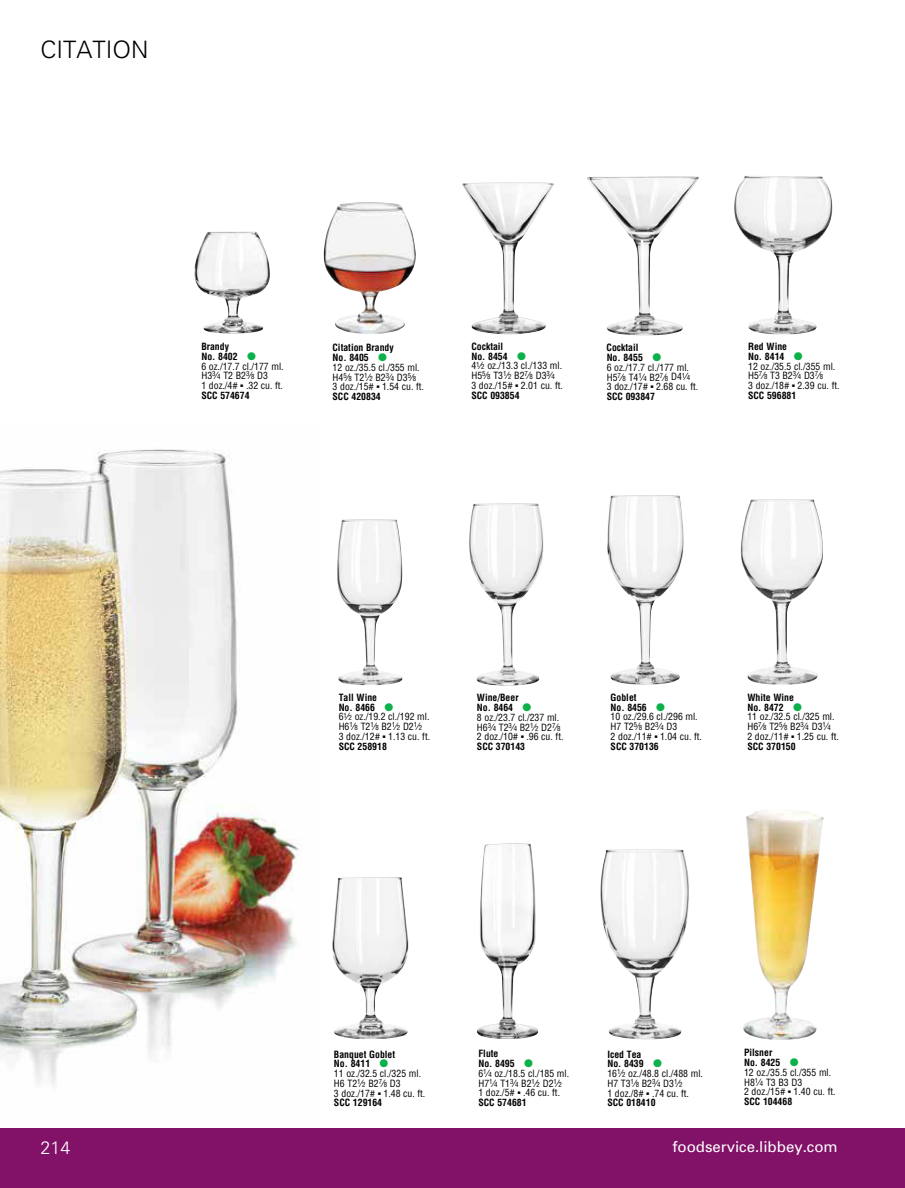
<style>
.page{position:relative;width:905px;height:1188px;background:#fff}
.page>*{position:absolute;margin:0;border:0;box-sizing:border-box;transform-origin:0 0}
.t1{font:300 24px "Univers";color:#000}
.t2{font:300 18px "Univers";color:#fff}
.t3{font:15px "Univers";color:#fff}
.t4{font:9.75px/9.8px "Food Service Roman";color:#000}
.t5{font:9.75px "Food Service Symbols";color:#000}
.t6{font:9.75px "Food Service Symbols";color:#0db14b}
.s1{font-size:6.9px}
.s2{font-family:"Helvetica"}
.s3{font-family:"Universal Newswith Comm Pi"}
.s4{color:#0db14b}
</style>
<div class="page">
<img style="left:0;top:449px;width:318px;height:680px">
<div style="left:0;top:1129px;width:904px;height:59px;background:#821168"></div>
<img style="left:194px;top:231px;width:76px;height:103px">
<img style="left:607px;top:495px;width:77px;height:190px">
<img style="left:332px;top:877px;width:77px;height:162px">
<img style="left:600px;top:849px;width:89px;height:191px">
<img style="left:462px;top:182px;width:92px;height:153px">
<img style="left:587px;top:176px;width:112px;height:160px">
<img style="left:337px;top:519px;width:66px;height:166px">
<img style="left:469px;top:503px;width:75px;height:183px">
<img style="left:477px;top:843px;width:62px;height:196px">
<img style="left:743px;top:811px;width:80px;height:229px">
<img style="left:740px;top:499px;width:83px;height:186px">
<img style="left:734px;top:176px;width:99px;height:159px">
<img style="left:323px;top:202px;width:92px;height:132px">
<h1 class="t1" style="left:40px;top:35px;width:110px">CITATION</h1>
<p class="t5" style="left:215px;top:341px;width:6px">■</p>
<p class="t6" style="left:247px;top:350px;width:10px">•</p>
<p class="t4" style="left:201px;top:361px;width:84px">6 oz./17.7 cl./177 ml.<br>H3<sup>3</sup>⁄<span class="s1">4</span> T2 B2<sup>3</sup>⁄<span class="s1">8</span> D3<br>1 doz./4<span class="s2">#</span> <span class="s3">▪</span> .32 cu. ft.</p>
<p class="t5" style="left:341px;top:342px;width:24px">▼ ▼□■</p>
<p class="t5" style="left:380px;top:342px;width:6px">■</p>
<p class="t6" style="left:378px;top:352px;width:10px">•</p>
<p class="t4" style="left:332px;top:362px;width:93px">12 oz./35.5 cl./355 ml.<br>H4<sup>5</sup>⁄<span class="s1">8</span> T2<sup>1</sup>⁄<span class="s1">2</span> B2<sup>3</sup>⁄<span class="s1">4</span> D3<sup>5</sup>⁄<span class="s1">8<br></span>3 doz./15<span class="s2">#</span> <span class="s3">▪</span> 1.54 cu. ft.</p>
<p class="t5" style="left:351px;top:391px;width:31px">✔ ✓✔</p>
<p class="t5" style="left:477px;top:341px;width:28px">□▼●</p>
<p class="t5" style="left:477px;top:350px;width:50px">□ ✔✔ <span class="s4">•</span></p>
<p class="t4" style="left:471px;top:361px;width:93px">4<sup>1</sup>⁄<span class="s1">2</span> oz./13.3 cl./133 ml.<br>H5<sup>5</sup>⁄<span class="s1">8</span> T3<sup>1</sup>⁄<span class="s1">2</span> B2<sup>7</sup>⁄<span class="s1">8</span> D3<sup>3</sup>⁄<span class="s1">4<br></span>3 doz./15<span class="s2">#</span> <span class="s3">▪</span> 2.01 cu. ft.</p>
<p class="t5" style="left:612px;top:342px;width:28px">□▼●</p>
<p class="t6" style="left:652px;top:352px;width:10px">•</p>
<p class="t4" style="left:606px;top:362px;width:93px">6 oz./17.7 cl./177 ml.<br>H5<sup>7</sup>⁄<span class="s1">8</span> T4<sup>1</sup>⁄<span class="s1">4</span> B2<sup>7</sup>⁄<span class="s1">8</span> D4<sup>1</sup>⁄<span class="s1">4<br></span>3 doz./17<span class="s2">#</span> <span class="s3">▪</span> 2.68 cu. ft.</p>
<p class="t5" style="left:777px;top:341px;width:6px">■</p>
<p class="t5" style="left:754px;top:350px;width:50px">□ ✔✔ <span class="s4">•</span></p>
<p class="t4" style="left:748px;top:361px;width:93px">12 oz./35.5 cl./355 ml.<br>H5<sup>7</sup>⁄<span class="s1">8</span> T3 B2<sup>3</sup>⁄<span class="s1">4</span> D3<sup>7</sup>⁄<span class="s1">8<br></span>3 doz./18<span class="s2">#</span> <span class="s3">▪</span> 2.39 cu. ft.</p>
<p class="t5" style="left:367px;top:692px;width:6px">■</p>
<p class="t6" style="left:385px;top:701px;width:10px">•</p>
<p class="t4" style="left:339px;top:712px;width:93px">6<sup>1</sup>⁄<span class="s1">2</span> oz./19.2 cl./192 ml.<br>H6<sup>1</sup>⁄<span class="s1">8</span> T2<sup>1</sup>⁄<span class="s1">8</span> B2<sup>1</sup>⁄<span class="s1">2</span> D2<sup>1</sup>⁄<span class="s1">2<br></span>3 doz./12<span class="s2">#</span> <span class="s3">▪</span> 1.13 cu. ft.</p>
<p class="t5" style="left:487px;top:692px;width:6px">■</p>
<p class="t5" style="left:483px;top:702px;width:50px">□ ✔✔ <span class="s4">•</span></p>
<p class="t4" style="left:477px;top:712px;width:88px">8 oz./23.7 cl./237 ml.<br>H6<sup>3</sup>⁄<span class="s1">4</span> T2<sup>3</sup>⁄<span class="s1">4</span> B2<sup>1</sup>⁄<span class="s1">2</span> D2<sup>7</sup>⁄<span class="s1">8<br></span>2 doz./10<span class="s2">#</span> <span class="s3">▪</span> .96 cu. ft.</p>
<p class="t5" style="left:496px;top:741px;width:31px">✓ ✔✓</p>
<p class="t5" style="left:616px;top:691px;width:22px">□●▼</p>
<p class="t6" style="left:656px;top:701px;width:10px">•</p>
<p class="t4" style="left:610px;top:712px;width:93px">10 oz./29.6 cl./296 ml.<br>H7 T2<sup>5</sup>⁄<span class="s1">8</span> B2<sup>3</sup>⁄<span class="s1">4</span> D3<br>2 doz./11<span class="s2">#</span> <span class="s3">▪</span> 1.04 cu. ft.</p>
<p class="t6" style="left:793px;top:701px;width:10px">•</p>
<p class="t4" style="left:747px;top:712px;width:93px">11 oz./32.5 cl./325 ml.<br>H6<sup>7</sup>⁄<span class="s1">8</span> T2<sup>5</sup>⁄<span class="s1">8</span> B2<sup>3</sup>⁄<span class="s1">4</span> D3<sup>1</sup>⁄<span class="s1">4<br></span>2 doz./11<span class="s2">#</span> <span class="s3">▪</span> 1.25 cu. ft.</p>
<p class="t5" style="left:344px;top:1048px;width:52px">■❑◆▼ □●▼</p>
<p class="t6" style="left:380px;top:1058px;width:10px">•</p>
<p class="t4" style="left:334px;top:1068px;width:93px">11 oz./32.5 cl./325 ml.<br>H6 T2<sup>1</sup>⁄<span class="s1">2</span> B2<sup>7</sup>⁄<span class="s1">8</span> D3<br>3 doz./17<span class="s2">#</span> <span class="s3">▪</span> 1.48 cu. ft.</p>
<p class="t5" style="left:483px;top:1048px;width:12px">●◆▼</p>
<p class="t6" style="left:524px;top:1058px;width:10px">•</p>
<p class="t4" style="left:478px;top:1068px;width:92px">6<sup>1</sup>⁄<span class="s1">4</span> oz./18.5 cl./185 ml.<br>H7<sup>1</sup>⁄<span class="s1">4</span> T1<sup>3</sup>⁄<span class="s1">4</span> B2<sup>1</sup>⁄<span class="s1">2</span> D2<sup>1</sup>⁄<span class="s1">2<br></span>1 doz./5<span class="s2">#</span> <span class="s3">▪</span> .46 cu. ft.</p>
<p class="t5" style="left:613px;top:1058px;width:27px">□ ✔✓</p>
<p class="t6" style="left:653px;top:1058px;width:10px">•</p>
<p class="t4" style="left:607px;top:1068px;width:97px">16<sup>1</sup>⁄<span class="s1">2</span> oz./48.8 cl./488 ml.<br>H7 T3<sup>1</sup>⁄<span class="s1">8</span> B2<sup>3</sup>⁄<span class="s1">4</span> D3<sup>1</sup>⁄<span class="s1">2<br></span>1 doz./8<span class="s2">#</span> <span class="s3">▪</span> .74 cu. ft.</p>
<p class="t5" style="left:752px;top:1047px;width:13px">●▲■</p>
<p class="t6" style="left:790px;top:1057px;width:10px">•</p>
<p class="t4" style="left:744px;top:1067px;width:93px">12 oz./35.5 cl./355 ml.<br>H8<sup>1</sup>⁄<span class="s1">4</span> T3 B3 D3<br>2 doz./15<span class="s2">#</span> <span class="s3">▪</span> 1.40 cu. ft.</p>
<h2 class="t2" style="left:40px;top:1137px;width:32px">214</h2>
<h3 class="t3" style="left:672px;top:1137px;width:167px">foodservice.libbey.com</h3>
</div>
